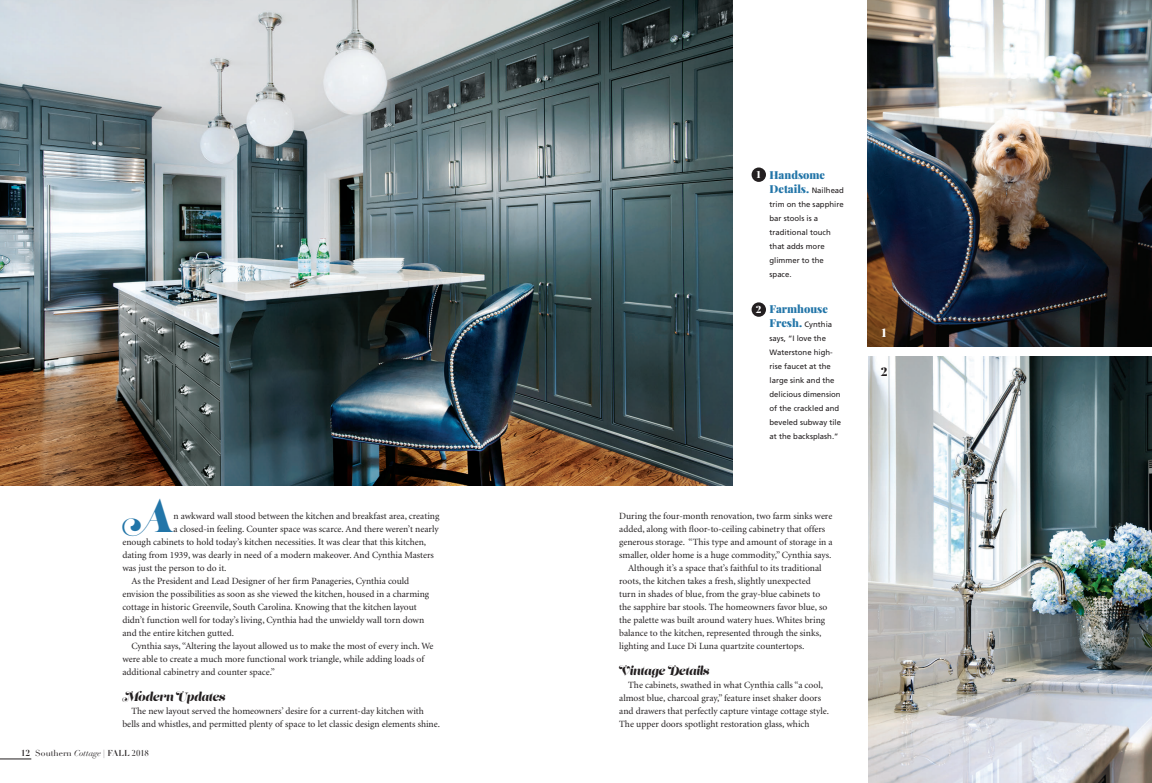
<style>
.page{position:relative;width:1152px;height:783px;background:#fff}
.page>*{position:absolute;margin:0;border:0;box-sizing:border-box;transform-origin:0 0}
.t1{font:45.7px "Lust Script";color:#2275a8}
.t2{font:12px "Lust Script";color:#231f20}
.t3{font:900 12px "Playfair Display";color:#fff}
.t4{font:900 12px "Playfair Display";color:#231f20}
.t5{font:900 11px/14px "Playfair Display";color:#2275a8}
.t6{font:900 10px "Playfair Display";color:#fff}
.t7{font:9.5px/13px "Minion";color:#231f20}
.t8{font:8.5px "Didot";color:#231f20}
.t9{font:7.8px/14px "Frutiger";color:#231f20}
.s1{font-weight:700}
.s2{font-style:italic}
.s3{font-family:"Didot LH Headline"}
.s4{font-family:"Frutiger";font-weight:400;font-size:7.8px;color:#231f20}
.s5{font-family:"Playfair Display";font-weight:900;font-size:11px;color:#2275a8}
</style>
<div class="page">
<img style="left:868px;top:356px;width:284px;height:427px">
<img style="left:0;top:0;width:733px;height:485px">
<img style="left:868px;top:0;width:284px;height:346px">
<div style="left:752px;top:168px;width:14px;height:14px;background:#231f20;border-radius:50%"></div>
<div style="left:752px;top:302px;width:14px;height:15px;background:#231f20;border-radius:50%"></div>
<hr style="left:0;top:759px;width:31px;height:1px;background:#231f20">
<h1 class="t1" style="left:122px;top:486px;width:53px">A</h1>
<p class="t7" style="left:174px;top:510px;width:267px">n awkward wall stood between the kitchen and breakfast area, creating</p>
<p class="t7" style="left:174px;top:523px;width:267px">a closed-in feeling. Counter space was scarce. And there weren’t nearly</p>
<p class="t7" style="left:122px;top:536px;width:305px">enough cabinets to hold today’s kitchen necessities. It was clear that this kitchen,</p>
<p class="t7" style="left:122px;top:549px;width:313px">dating from 1939, was dearly in need of a modern makeover. And Cynthia Masters</p>
<p class="t7" style="left:122px;top:562px;width:106px">was just the person to do it.</p>
<p class="t7" style="left:131px;top:575px;width:279px">As the President and Lead Designer of her firm Panageries, Cynthia could</p>
<p class="t7" style="left:122px;top:588px;width:308px">envision the possibilities as soon as she viewed the kitchen, housed in a charming</p>
<p class="t7" style="left:122px;top:601px;width:296px">cottage in historic Greenvile, South Carolina. Knowing that the kitchen layout</p>
<p class="t7" style="left:122px;top:614px;width:303px">didn’t function well for today’s living, Cynthia had the unwieldy wall torn down</p>
<p class="t7" style="left:122px;top:627px;width:113px">and the entire kitchen gutted.</p>
<p class="t7" style="left:131px;top:640px;width:304px">Cynthia says, “Altering the layout allowed us to make the most of every inch. We</p>
<p class="t7" style="left:122px;top:653px;width:303px">were able to create a much more functional work triangle, while adding loads of</p>
<p class="t7" style="left:122px;top:666px;width:154px">additional cabinetry and counter space.”</p>
<p class="t2" style="left:122px;top:689px;width:105px">Modern Updates</p>
<p class="t7" style="left:122px;top:705px;width:319px;text-indent:9px">The new layout served the homeowners’ desire for a current-day kitchen with bells and whistles, and permitted plenty of space to let classic design elements shine.</p>
<p class="t8" style="left:21px;top:748px;width:129px"><span class="s1">12</span> Southern <span class="s2">Cottage</span> | <span class="s3">FALL 2018</span></p>
<p class="t6" style="left:757px;top:168px;width:6px">1</p>
<p class="t6" style="left:756px;top:303px;width:7px">2</p>
<p class="t5" style="left:770px;top:168px;width:76px">Handsome<br>Details. <span class="s4">Nailhead</span></p>
<p class="t9" style="left:770px;top:198px;width:76px">trim on the sapphire bar stools is a traditional touch that adds more glimmer to the space.</p>
<p class="t5" style="left:770px;top:302px;width:60px">Farmhouse</p>
<p class="t9" style="left:770px;top:318px;width:73px"><span class="s5">Fresh.</span> Cynthia says, “I love the<br>Waterstone high&shy;rise faucet at the large sink and the delicious dimension of the crackled and beveled subway tile at the backsplash.”</p>
<p class="t7" style="left:619px;top:510px;width:215px">During the four-month renovation, two farm sinks were</p>
<p class="t7" style="left:619px;top:523px;width:208px">added, along with floor-to-ceiling cabinetry that offers</p>
<p class="t7" style="left:619px;top:536px;width:215px">generous storage. “This type and amount of storage in a</p>
<p class="t7" style="left:619px;top:549px;width:214px">smaller, older home is a huge commodity,” Cynthia says.</p>
<p class="t7" style="left:628px;top:562px;width:195px">Although it’s a space that’s faithful to its traditional</p>
<p class="t7" style="left:619px;top:575px;width:193px">roots, the kitchen takes a fresh, slightly unexpected</p>
<p class="t7" style="left:619px;top:588px;width:203px">turn in shades of blue, from the gray-blue cabinets to</p>
<p class="t7" style="left:619px;top:601px;width:210px">the sapphire bar stools. The homeowners favor blue, so</p>
<p class="t7" style="left:619px;top:614px;width:208px">the palette was built around watery hues. Whites bring</p>
<p class="t7" style="left:619px;top:627px;width:204px">balance to the kitchen, represented through the sinks,</p>
<p class="t7" style="left:619px;top:640px;width:187px">lighting and Luce Di Luna quartzite countertops.</p>
<p class="t2" style="left:619px;top:663px;width:92px">Vintage Details</p>
<p class="t7" style="left:619px;top:679px;width:211px;text-indent:9px">The cabinets, swathed in what Cynthia calls “a cool, almost blue, charcoal gray,” feature inset shaker doors and drawers that perfectly capture vintage cottage style.<br>The upper doors spotlight restoration glass, which</p>
<p class="t3" style="left:882px;top:324px;width:6px">1</p>
<p class="t4" style="left:881px;top:364px;width:8px">2</p>
</div>
